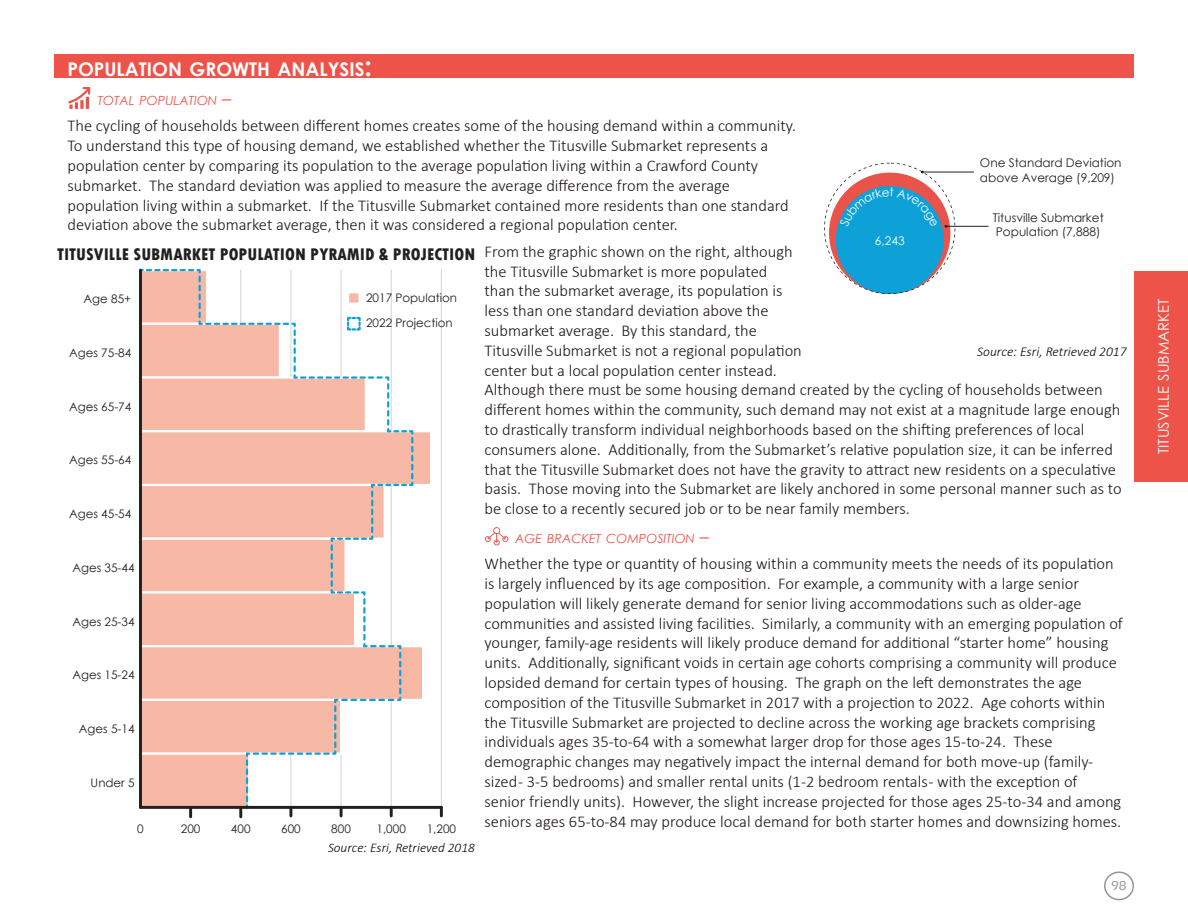
<style>
.page{position:relative;width:1188px;height:918px;background:#fff}
.page>*{position:absolute;margin:0;border:0;box-sizing:border-box;transform-origin:0 0}
.Paragraph_Headings{font:700 18.9px "Century Gothic";color:#fff}
.t1{font:800 condensed 17.7px "Tw Cen";color:#231f20}
.Pargraph_Body{font:300 16.5px/19.8px "Calibri";color:#1b1513}
.Acknowledgement_Head{font:14.7px "Century Gothic";color:#fff}
.t2{font:italic 300 13.5px "Calibri";color:#040503}
.t3{font:500 13.5px "Eras ITC";color:#939598}
.t4{font:italic 300 13.2px "Calibri";color:#040503}
.Pargraph_Body-2{font:italic 12.6px "Century Gothic";color:#ee534a}
.t5{font:12px/14.4px "Century Gothic";color:#231f20}
.t6{font:12px "Century Gothic";color:#fff}
.t7{font:11.85px/25.7px "Century Gothic";color:#231f20}
.s1{font-size:27px}
.s2{font-size:18px}
</style>
<div class="page">
<div style="left:1134px;top:271px;width:54px;height:211px;background:#ee534a"></div>
<hr style="left:922px;top:172px;width:52px;height:1px;background:#231f20">
<hr style="left:946px;top:226px;width:42px;height:1px;background:#231f20">
<hr style="left:441px;top:270px;width:1px;height:537px;background:#d1d2d4">
<div style="left:140px;top:431px;width:291px;height:54px;background:#f7b8a6"></div>
<div style="left:140px;top:646px;width:283px;height:54px;background:#f7b8a6"></div>
<hr style="left:139px;top:270px;width:3px;height:537px;background:#231f20">
<hr style="left:140px;top:806px;width:301px;height:3px;background:#231f20">
<svg style="left:440px;top:807px;width:3px;height:9px"></svg>
<svg style="left:140px;top:268px;width:274px;height:549px"></svg>
<svg style="left:68px;top:87px;width:22px;height:22px"></svg>
<svg style="left:485px;top:527px;width:23px;height:19px"></svg>
<div style="left:54px;top:54px;width:1080px;height:24px;background:#ee534a"></div>
<div style="left:1104px;top:872px;width:30px;height:28px;border:2px solid #939598;border-radius:50%"></div>
<svg style="left:824px;top:163px;width:131px;height:131px"></svg>
<p class="Paragraph_Headings" style="left:68px;top:55px;width:306px">POPULATION GROWTH ANALYSIS<span class="s1">:</span></p>
<p class="Pargraph_Body-2" style="left:98px;top:91px;width:135px">TOTAL POPULATION <span class="s2">–</span></p>
<p class="Pargraph_Body" style="left:68px;top:116px;width:730px">The cycling of households between different homes creates some of the housing demand within a community.<br>To understand this type of housing demand, we established whether the Titusville Submarket represents a population center by comparing its population to the average population living within a Crawford County submarket. The standard deviation was applied to measure the average difference from the average population living within a submarket. If the Titusville Submarket contained more residents than one standard deviation above the submarket average, then it was considered a regional population center.</p>
<p class="Pargraph_Body" style="left:484px;top:241px;width:639px">From the graphic shown on the right, although<br>the Titusville Submarket is more populated<br>than the submarket average, its population is<br>less than one standard deviation above the<br>submarket average. By this standard, the<br>Titusville Submarket is not a regional population<br>center but a local population center instead.<br>Although there must be some housing demand created by the cycling of households between different homes within the community, such demand may not exist at a magnitude large enough to drastically transform individual neighborhoods based on the shifting preferences of local consumers alone. Additionally, from the Submarket’s relative population size, it can be inferred that the Titusville Submarket does not have the gravity to attract new residents on a speculative basis. Those moving into the Submarket are likely anchored in some personal manner such as to be close to a recently secured job or to be near family members.</p>
<p class="Pargraph_Body-2" style="left:515px;top:529px;width:195px">AGE BRACKET COMPOSITION <span class="s2">–</span></p>
<p class="Pargraph_Body" style="left:484px;top:554px;width:640px">Whether the type or quantity of housing within a community meets the needs of its population is largely influenced by its age composition. For example, a community with a large senior population will likely generate demand for senior living accommodations such as older-age communities and assisted living facilities. Similarly, a community with an emerging population of younger, family-age residents will likely produce demand for additional “starter home” housing units. Additionally, significant voids in certain age cohorts comprising a community will produce lopsided demand for certain types of housing. The graph on the left demonstrates the age composition of the Titusville Submarket in 2017 with a projection to 2022. Age cohorts within the Titusville Submarket are projected to decline across the working age brackets comprising individuals ages 35-to-64 with a somewhat larger drop for those ages 15-to-24. These demographic changes may negatively impact the internal demand for both move-up (family&shy;sized - 3-5 bedrooms) and smaller rental units (1-2 bedroom rentals - with the exception of<br>senior friendly units). However, the slight increase projected for those ages 25-to-34 and among seniors ages 65-to-84 may produce local demand for both starter homes and downsizing homes.</p>
<p class="t5" style="left:980px;top:156px;width:143px">One Standard Deviation above Average (9,209)</p>
<p class="t5" style="left:993px;top:210px;width:112px">Titusville Submarket<br>Population (7,888)</p>
<p class="t6" style="left:875px;top:232px;width:31px">6,243</p>
<p class="t1" style="left:57px;top:243px;width:420px">TITUSVILLE SUBMARKET POPULATION PYRAMID &amp; PROJECTION</p>
<p class="t7" style="left:366px;top:284px;width:92px">2017 Population<br>2022 Projection</p>
<p class="t7" style="left:84px;top:286px;width:49px">Age 85+</p>
<p class="t2" style="left:977px;top:343px;width:151px">Source: Esri, Retrieved 2017</p>
<p class="t7" style="left:69px;top:340px;width:64px">Ages 75-84</p>
<p class="t7" style="left:69px;top:393px;width:64px">Ages 65-74</p>
<p class="t7" style="left:69px;top:447px;width:64px">Ages 55-64</p>
<p class="t7" style="left:69px;top:501px;width:64px">Ages 45-54</p>
<p class="t7" style="left:72px;top:555px;width:64px">Ages 35-44</p>
<p class="t7" style="left:72px;top:608px;width:64px">Ages 25-34</p>
<p class="t7" style="left:72px;top:662px;width:64px">Ages 15-24</p>
<p class="t7" style="left:79px;top:716px;width:57px">Ages 5-14</p>
<p class="t7" style="left:91px;top:770px;width:45px">Under 5</p>
<p class="t7" style="left:137px;top:816px;width:8px">0</p>
<p class="t7" style="left:181px;top:816px;width:21px">200</p>
<p class="t7" style="left:231px;top:816px;width:21px">400</p>
<p class="t7" style="left:281px;top:816px;width:21px">600</p>
<p class="t7" style="left:331px;top:816px;width:21px">800</p>
<p class="t7" style="left:377px;top:816px;width:31px">1,000</p>
<p class="t7" style="left:427px;top:816px;width:31px">1,200</p>
<p class="t4" style="left:328px;top:840px;width:148px">Source: Esri, Retrieved 2018</p>
<p class="t3" style="left:1111px;top:878px;width:17px">98</p>
<p class="Acknowledgement_Head" style="left:1153px;top:454px;width:157px;rotate:-90deg">titusville submarket</p>
</div>
